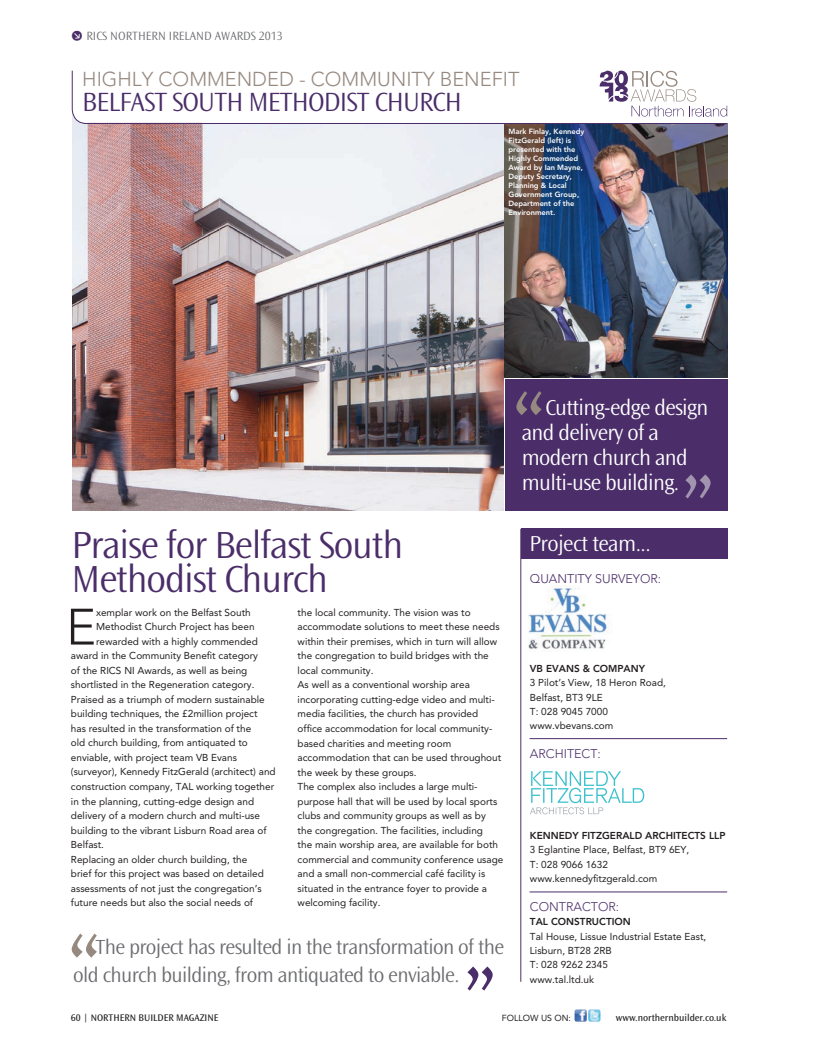
<style>
.page{position:relative;width:815px;height:1053px;background:#fff}
.page>*{position:absolute;margin:0;border:0;box-sizing:border-box;transform-origin:0 0}
.t1{font:300 97px "Ocean Sans";color:#968980}
.t2{font:300 97px "Ocean Sans";color:#4a2d69}
.t3{font:300 97px "Ocean Sans";color:#a293af}
.t4{font:300 50.62px "Avenir";color:#231f20}
.t5{font:300 39.25px/33.8px "Ocean Sans";letter-spacing:-.03em;color:#4a2d69}
.t6{font:300 27.5px "Ocean Sans";letter-spacing:-.03em;color:#4a2d69}
.t7{font:300 22.5px/25px "Ocean Sans";letter-spacing:-.03em;color:#fff}
.t8{font:300 21.25px/27.2px "Ocean Sans";letter-spacing:-.03em;color:#6c6d70}
.t9{font:300 20px "Avenir";color:#968980}
.t10{font:300 12.5px "Avenir";color:#4a2d69}
.t11{font:300 12.5px "Ocean Sans";color:#6c6d70}
.t12{font:10px/14.5px "Avenir";color:#231f20}
.t13{font:800 10px "Avenir";color:#231f20}
.t14{font:10px "Ocean Sans";color:#231f20}
.t15{font:8.75px "Avenir";color:#231f20}
.t16{font:800 7.5px/9px "Avenir";color:#fff}
.s1{font-family:"Button Bonus Circle Negative";font-weight:400;color:#4a2d69}
</style>
<div class="page">
<img style="left:529px;top:585px;width:79px;height:64px">
<svg style="left:574px;top:1009px;width:27px;height:12px"></svg>
<img style="left:72px;top:124px;width:431px;height:386px">
<img style="left:505px;top:124px;width:223px;height:253px">
<div style="left:505px;top:379px;width:223px;height:131px;background:#4a2d69"></div>
<svg style="left:72px;top:70px;width:656px;height:54px"></svg>
<div style="left:521px;top:529px;width:206px;height:30px;background:#4a2d69"></div>
<hr style="left:520px;top:529px;width:1px;height:452px;background:#4a2d69">
<hr style="left:530px;top:738px;width:197px;height:1px;background:#4a2d69">
<hr style="left:530px;top:891px;width:197px;height:1px;background:#4a2d69">
<svg style="left:530px;top:771px;width:114px;height:43px"></svg>
<p class="t11" style="left:71px;top:29px;width:214px"><span class="s1">U</span> RICS NORTHERN IRELAND AWARDS 2013</p>
<p class="t9" style="left:82px;top:67px;width:439px">HIGHLY COMMENDED - COMMUNITY BENEFIT</p>
<p class="t6" style="left:82px;top:86px;width:381px">BELFAST SOUTH METHODIST CHURCH</p>
<p class="t16" style="left:509px;top:126px;width:77px">Mark Finlay, Kennedy<br>FitzGerald (left) is presented with the<br>Highly Commended<br>Award by Ian Mayne,<br>Deputy Secretary,<br>Planning &amp; Local<br>Government Group,<br>Department of the<br>Environment.</p>
<p class="t5" style="left:72px;top:529px;width:333px">Praise for Belfast South<br>Methodist Church</p>
<p class="t4" style="left:66px;top:597px;width:32px">E</p>
<p class="t12" style="left:96px;top:605px;width:156px">xemplar work on the Belfast South</p>
<p class="t12" style="left:96px;top:619px;width:160px">Methodist Church Project has been</p>
<p class="t12" style="left:96px;top:633px;width:163px">rewarded with a highly commended</p>
<p class="t12" style="left:71px;top:648px;width:189px">award in the Community Benefit category</p>
<p class="t12" style="left:71px;top:663px;width:178px">of the RICS NI Awards, as well as being</p>
<p class="t12" style="left:71px;top:677px;width:185px">shortlisted in the Regeneration category.</p>
<p class="t12" style="left:71px;top:692px;width:206px">Praised as a triumph of modern sustainable building techniques, the £2million project<br>has resulted in the transformation of the<br>old church building, from antiquated to enviable, with project team VB Evans (surveyor), Kennedy FitzGerald (architect) and construction company, TAL working together in the planning, cutting-edge design and delivery of a modern church and multi-use building to the vibrant Lisburn Road area of Belfast.</p>
<p class="t12" style="left:71px;top:852px;width:194px">Replacing an older church building, the brief for this project was based on detailed assessments of not just the congregation’s future needs but also the social needs of</p>
<p class="t12" style="left:298px;top:605px;width:204px">the local community. The vision was to accommodate solutions to meet these needs within their premises, which in turn will allow the congregation to build bridges with the local community.</p>
<p class="t12" style="left:298px;top:677px;width:205px">As well as a conventional worship area incorporating cutting-edge video and multi&shy;media facilities, the church has provided office accommodation for local community&shy;based charities and meeting room accommodation that can be used throughout the week by these groups.</p>
<p class="t12" style="left:298px;top:779px;width:207px">The complex also includes a large multi&shy;purpose hall that will be used by local sports clubs and community groups as well as by<br>the congregation. The facilities, including<br>the main worship area, are available for both commercial and community conference usage and a small non-commercial café facility is situated in the entrance foyer to provide a welcoming facility.</p>
<p class="t1" style="left:68px;top:919px;width:34px">“</p>
<p class="t8" style="left:73px;top:934px;width:432px;text-indent:22px">The project has resulted in the transformation of the old church building, from antiquated to enviable.</p>
<p class="t2" style="left:464px;top:952px;width:34px">”</p>
<p class="t1" style="left:513px;top:377px;width:34px">“</p>
<p class="t7" style="left:522px;top:395px;width:188px;text-indent:24px">Cutting-edge design and delivery of a modern church and multi-use building.</p>
<p class="t3" style="left:682px;top:460px;width:34px">”</p>
<p class="t7" style="left:530px;top:532px;width:123px">Project team...</p>
<p class="t10" style="left:530px;top:571px;width:133px">QUANTITY SURVEYOR:</p>
<p class="t13" style="left:530px;top:662px;width:117px">VB EVANS &amp; COMPANY</p>
<p class="t12" style="left:530px;top:675px;width:137px">3 Pilot’s View, 18 Heron Road,</p>
<p class="t12" style="left:530px;top:690px;width:74px">Belfast, BT3 9LE</p>
<p class="t12" style="left:530px;top:704px;width:80px">T: 028 9045 7000</p>
<p class="t12" style="left:530px;top:718px;width:85px">www.vbevans.com</p>
<p class="t10" style="left:530px;top:746px;width:72px">ARCHITECT:</p>
<p class="t13" style="left:530px;top:829px;width:197px">KENNEDY FITZGERALD ARCHITECTS LLP</p>
<p class="t12" style="left:530px;top:842px;width:161px">3 Eglantine Place, Belfast, BT9 6EY,</p>
<p class="t12" style="left:530px;top:856px;width:80px">T: 028 9066 1632</p>
<p class="t12" style="left:530px;top:871px;width:129px">www.kennedyfitzgerald.com</p>
<p class="t10" style="left:530px;top:899px;width:91px">CONTRACTOR:</p>
<p class="t13" style="left:530px;top:915px;width:102px">TAL CONSTRUCTION</p>
<p class="t12" style="left:530px;top:928px;width:178px">Tal House, Lissue Industrial Estate East,<br>Lisburn, BT28 2RB</p>
<p class="t12" style="left:530px;top:957px;width:80px">T: 028 9262 2345</p>
<p class="t12" style="left:530px;top:971px;width:66px">www.tal.ltd.uk</p>
<p class="t14" style="left:71px;top:1012px;width:149px">60 | NORTHERN BUILDER MAGAZINE</p>
<p class="t15" style="left:502px;top:1012px;width:71px">FOLLOW US ON:</p>
<p class="t14" style="left:616px;top:1012px;width:112px">www.northernbuilder.co.uk</p>
</div>
